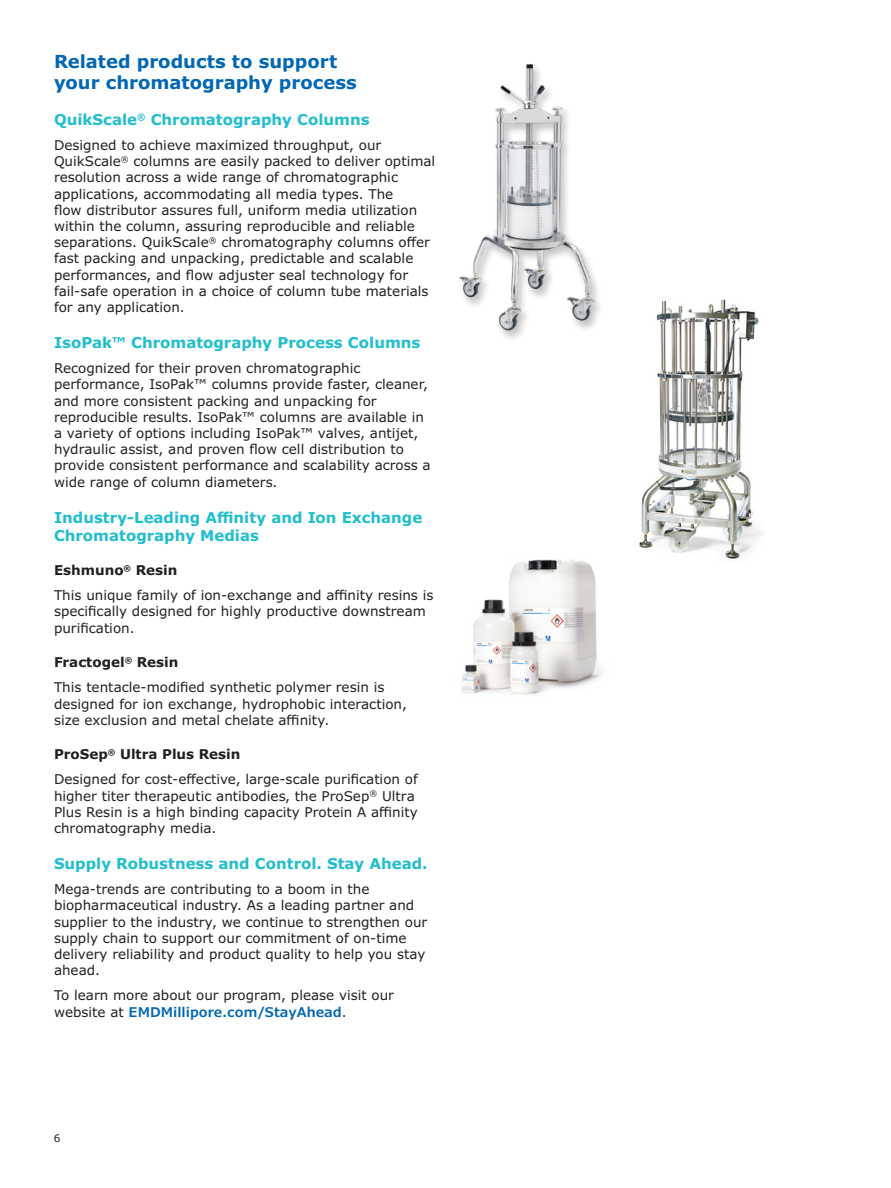
<style>
.page{position:relative;width:891px;height:1188px;background:#fff}
.page>*{position:absolute;margin:0;border:0;box-sizing:border-box;transform-origin:0 0}
.Section_Head_11_13{font:700 18px/21px "Verdana Pro";color:#0166b3}
.Body_Head_10_12{font:700 15px/18px "Verdana Pro";color:#21bece}
.Body_Copy_9_11{font:13.5px/16.2px "Verdana Pro";color:#231f20}
.Body_Subhead_9_11{font:700 13.5px "Verdana Pro";color:#231f20}
.t1{font:10.5px "Verdana Pro";color:#231f20}
.s1{font-weight:600;color:#0166b3}
</style>
<div class="page">
<img style="left:459px;top:64px;width:141px;height:273px">
<img style="left:639px;top:299px;width:123px;height:260px">
<img style="left:460px;top:559px;width:141px;height:136px">
<p class="Section_Head_11_13" style="left:54px;top:51px;width:304px">Related products to support your chromatography process</p>
<p class="Body_Head_10_12" style="left:54px;top:110px;width:317px">QuikScale<sup>®</sup> Chromatography Columns</p>
<p class="Body_Copy_9_11" style="left:54px;top:137px;width:383px">Designed to achieve maximized throughput, our QuikScale<sup>®</sup> columns are easily packed to deliver optimal resolution across a wide range of chromatographic applications, accommodating all media types. The<br>flow distributor assures full, uniform media utilization within the column, assuring reproducible and reliable separations. QuikScale<sup>®</sup> chromatography columns offer fast packing and unpacking, predictable and scalable performances, and flow adjuster seal technology for fail-safe operation in a choice of column tube materials for any application.</p>
<p class="Body_Head_10_12" style="left:54px;top:334px;width:368px">IsoPak™ Chromatography Process Columns</p>
<p class="Body_Copy_9_11" style="left:54px;top:360px;width:378px">Recognized for their proven chromatographic performance, IsoPak™ columns provide faster, cleaner, and more consistent packing and unpacking for reproducible results. IsoPak™ columns are available in a variety of options including IsoPak™ valves, antijet, hydraulic assist, and proven flow cell distribution to provide consistent performance and scalability across a wide range of column diameters.</p>
<p class="Body_Head_10_12" style="left:54px;top:508px;width:370px">Industry-Leading Affinity and Ion Exchange<br>Chromatography Medias</p>
<p class="Body_Subhead_9_11" style="left:54px;top:561px;width:125px">Eshmuno<sup>®</sup> Resin</p>
<p class="Body_Copy_9_11" style="left:54px;top:587px;width:381px">This unique family of ion-exchange and affinity resins is specifically designed for highly productive downstream purification.</p>
<p class="Body_Subhead_9_11" style="left:54px;top:653px;width:126px">Fractogel<sup>®</sup> Resin</p>
<p class="Body_Copy_9_11" style="left:54px;top:680px;width:355px">This tentacle-modified synthetic polymer resin is designed for ion exchange, hydrophobic interaction, size exclusion and metal chelate affinity.</p>
<p class="Body_Subhead_9_11" style="left:54px;top:746px;width:188px">ProSep<sup>®</sup> Ultra Plus Resin</p>
<p class="Body_Copy_9_11" style="left:54px;top:772px;width:365px">Designed for cost-effective, large-scale purification of higher titer therapeutic antibodies, the ProSep<sup>®</sup> Ultra Plus Resin is a high binding capacity Protein A affinity chromatography media.</p>
<p class="Body_Head_10_12" style="left:54px;top:855px;width:375px">Supply Robustness and Control. Stay Ahead.</p>
<p class="Body_Copy_9_11" style="left:54px;top:881px;width:375px">Mega-trends are contributing to a boom in the biopharmaceutical industry. As a leading partner and supplier to the industry, we continue to strengthen our supply chain to support our commitment of on-time delivery reliability and product quality to help you stay ahead.</p>
<p class="Body_Copy_9_11" style="left:54px;top:988px;width:342px">To learn more about our program, please visit our website at <span class="s1">EMDMillipore.com/StayAhead</span>.</p>
<p class="t1" style="left:54px;top:1131px;width:8px">6</p>
</div>
